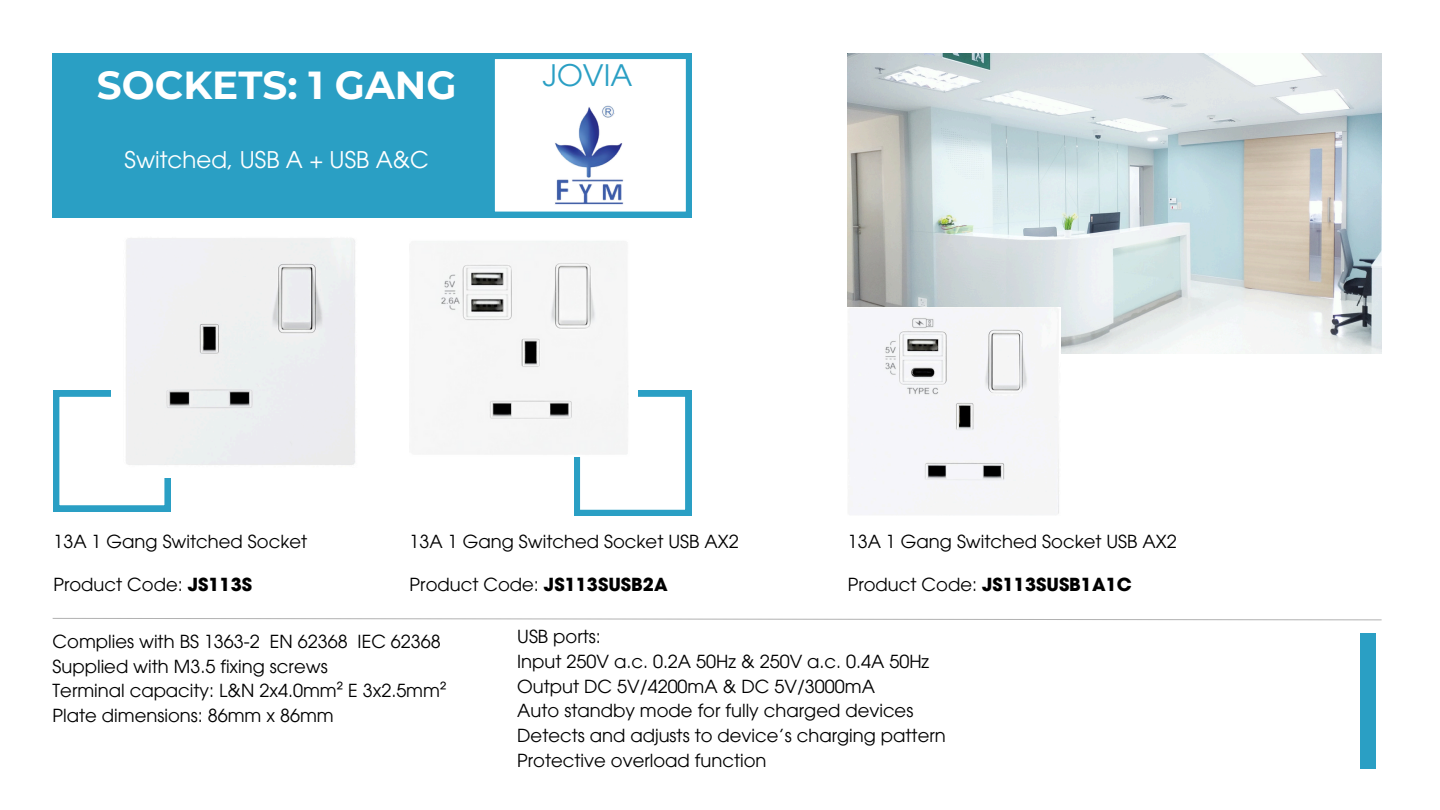
<style>
.page{position:relative;width:1440px;height:810px;background:#fff}
.page>*{position:absolute;margin:0;border:0;box-sizing:border-box;transform-origin:0 0}
.t1{font:700 39px "Montserrat";color:#fff}
.t2{font:29.7px "ITC Avant Garde Pro";color:#2a9fc4}
.t3{font:23px "ITC Avant Garde Pro";color:#fff}
.t4{font:18px "ITC Avant Garde Pro";color:#000}
.t5{font:700 18px "ITC Avant Garde Pro";color:#000}
.s1{font-weight:700}
.s2{font-weight:400}
</style>
<div class="page">
<div style="left:53px;top:53px;width:436px;height:165px;background:#2a9fc4"></div>
<img style="left:848px;top:53px;width:534px;height:301px">
<svg style="left:53px;top:391px;width:117px;height:120px"></svg>
<div style="left:1361px;top:634px;width:14px;height:135px;background:#2a9fc4"></div>
<svg style="left:489px;top:53px;width:203px;height:164px"></svg>
<img style="left:112px;top:238px;width:243px;height:239px">
<svg style="left:574px;top:391px;width:117px;height:125px"></svg>
<img style="left:848px;top:307px;width:213px;height:208px">
<img style="left:426px;top:241px;width:203px;height:215px">
<svg style="left:53px;top:618px;width:1329px;height:3px"></svg>
<div style="left:629px;top:369px;width:9px;height:44px;background:#fff"></div>
<h3 class="t1" style="left:97px;top:61px;width:361px">SOCKETS: 1 GANG</h3>
<h2 class="t3" style="left:125px;top:151px;width:306px">Switched, USB A + USB A&amp;C</h2>
<h1 class="t2" style="left:543px;top:64px;width:91px">JOVIA</h1>
<p class="t4" style="left:53px;top:534px;width:255px">13A 1 Gang Switched Socket</p>
<p class="t4" style="left:410px;top:534px;width:331px">13A 1 Gang Switched Socket USB AX2</p>
<p class="t4" style="left:410px;top:578px;width:260px">Product Code: <span class="s1">JS113SUSB2A</span></p>
<p class="t4" style="left:53px;top:578px;width:200px">Product Code: <span class="s1">JS113S</span></p>
<p class="t4" style="left:848px;top:534px;width:331px">13A 1 Gang Switched Socket USB AX2</p>
<p class="t5" style="left:848px;top:578px;width:286px"><span class="s2">Product Code:</span> JS113SUSB1A1C</p>
<p class="t4" style="left:53px;top:634px;width:390px">Complies with BS 1363-2 EN 62368 IEC 62368</p>
<p class="t4" style="left:53px;top:659px;width:277px">Supplied with M3.5 fixing screws</p>
<p class="t4" style="left:53px;top:684px;width:395px">Terminal capacity: L&amp;N 2x4.0mm² E 3x2.5mm²</p>
<p class="t4" style="left:53px;top:709px;width:283px">Plate dimensions: 86mm x 86mm</p>
<p class="t4" style="left:517px;top:630px;width:85px">USB ports:</p>
<p class="t4" style="left:517px;top:655px;width:414px">Input 250V a.c. 0.2A 50Hz &amp; 250V a.c. 0.4A 50Hz</p>
<p class="t4" style="left:517px;top:679px;width:359px">Output DC 5V/4200mA &amp; DC 5V/3000mA</p>
<p class="t4" style="left:517px;top:704px;width:398px">Auto standby mode for fully charged devices</p>
<p class="t4" style="left:517px;top:729px;width:430px">Detects and adjusts to device’s charging pattern</p>
<p class="t4" style="left:517px;top:754px;width:251px">Protective overload function</p>
</div>
